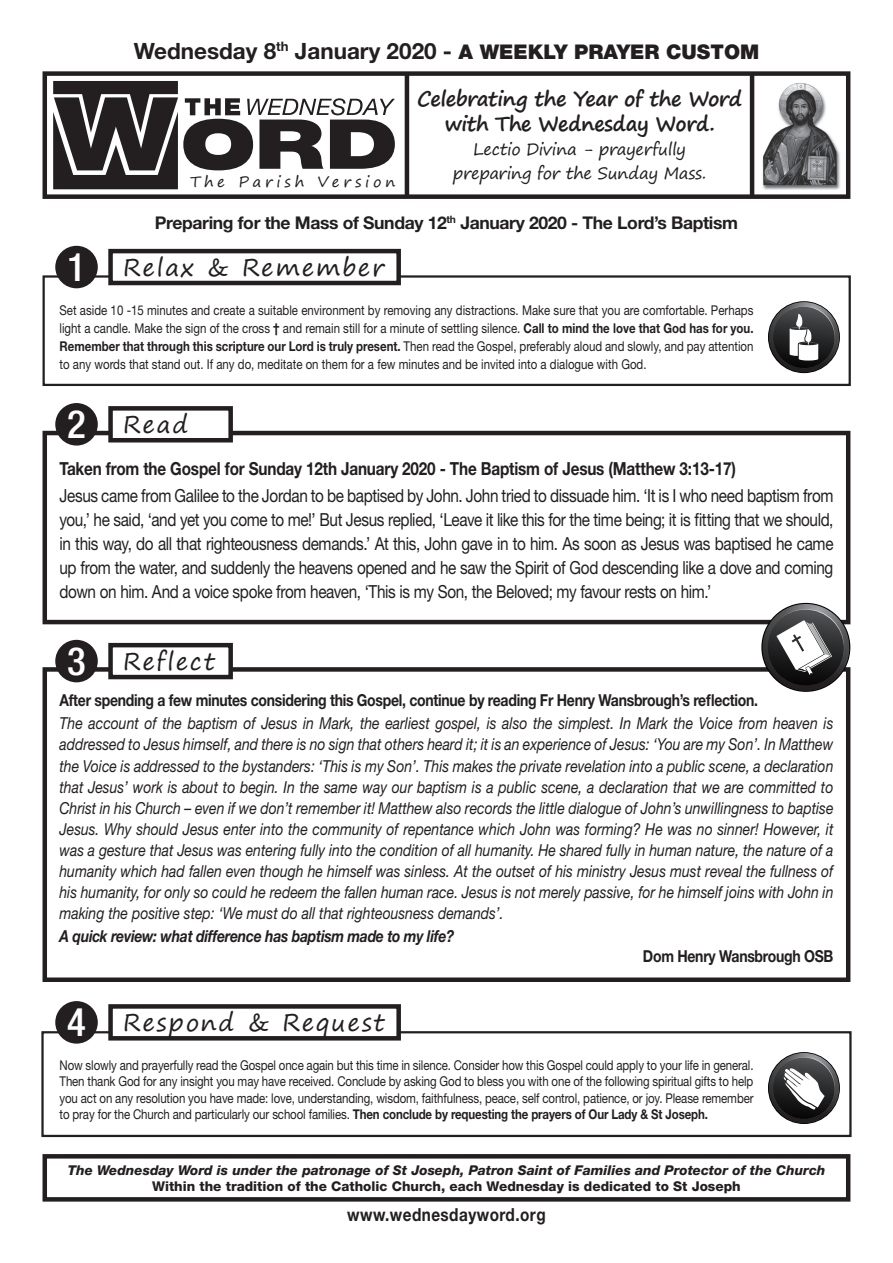
<style>
.page{position:relative;width:893px;height:1263px;background:#fff}
.page>*{position:absolute;margin:0;border:0;box-sizing:border-box;transform-origin:0 0}
.t1{font:24px "Segoe Print";letter-spacing:.07em;color:#231f20}
.t2{font:700 22.5px "Helvetica Neue LT Std";color:#231f20}
.t3{font:700 20.25px/25.5px "Segoe Print";letter-spacing:-.02em;color:#231f20;text-align:center}
.t4{font:18px/24px "Helvetica Neue LT Std";letter-spacing:-.025em;color:#231f20;text-align:justify;scale:.85 1}
.t5{font:700 18px "Helvetica Neue LT Std";letter-spacing:-.01em;color:#231f20;scale:.85 1}
.t6{font:700 18px "Helvetica Neue LT Std";letter-spacing:.03em;color:#231f20;scale:.85 1}
.t7{font:700 17.55px "Helvetica Neue LT Std";letter-spacing:-.02em;color:#231f20}
.t8{font:italic 16.5px/21px "Helvetica Neue LT Std";color:#231f20;text-align:justify;scale:.85 1}
.t9{font:700 16.5px "Helvetica Neue LT Std";letter-spacing:-.02em;color:#231f20;scale:.85 1}
.t10{font:italic 700 16.5px "Helvetica Neue LT Std";letter-spacing:-.02em;color:#231f20;scale:.85 1}
.t11{font:16.5px/24px "Segoe Print";letter-spacing:-.02em;color:#231f20;text-align:center}
.t12{font:15px "Segoe Print";letter-spacing:.25em;color:#231f20}
.t13{font:13.5px/16.2px "Helvetica Neue LT Std";letter-spacing:-.005em;color:#231f20;text-align:justify;scale:.85 1}
.t14{font:italic 800 13.5px "Helvetica Neue LT Std";color:#231f20}
.t15{font:800 13.5px "Helvetica Neue LT Std";color:#231f20}
.s1{font-weight:900;font-size:20.25px}
.s2{font-family:"Helvetica Neue LT Std";font-weight:500;font-stretch:condensed;font-size:39px;color:#fff}
.s3{font-weight:700}
</style>
<div class="page">
<div style="left:43px;top:667px;width:807px;height:315px;border:4px solid #231f20"></div>
<div style="left:111px;top:645px;width:120px;height:32px;background:#fff"></div>
<div style="left:108px;top:643px;width:125px;height:36px;border:4px solid #231f20"></div>
<div style="left:55px;top:640px;width:43px;height:42px;background:#231f20;border-radius:50%"></div>
<div style="left:43px;top:431px;width:807px;height:193px;border:4px solid #231f20"></div>
<div style="left:111px;top:408px;width:120px;height:32px;background:#fff"></div>
<div style="left:108px;top:406px;width:125px;height:36px;border:4px solid #231f20"></div>
<div style="left:55px;top:403px;width:43px;height:43px;background:#231f20;border-radius:50%"></div>
<div style="left:41px;top:1031px;width:811px;height:106px;border:2px solid #231f20"></div>
<div style="left:111px;top:1006px;width:288px;height:32px;background:#fff"></div>
<div style="left:108px;top:1004px;width:293px;height:36px;border:4px solid #231f20"></div>
<div style="left:55px;top:1001px;width:43px;height:43px;background:#231f20;border-radius:50%"></div>
<div style="left:43px;top:275px;width:808px;height:111px;border:2px solid #231f20"></div>
<div style="left:111px;top:251px;width:288px;height:32px;background:#fff"></div>
<div style="left:108px;top:249px;width:293px;height:36px;border:4px solid #231f20"></div>
<div style="left:55px;top:246px;width:43px;height:42px;background:#231f20;border-radius:50%"></div>
<img style="left:762px;top:82px;width:78px;height:108px">
<div style="left:43px;top:71px;width:807px;height:128px;border:4px solid #231f20"></div>
<hr style="left:405px;top:74px;width:4px;height:123px;background:#231f20">
<hr style="left:750px;top:74px;width:4px;height:123px;background:#231f20">
<svg style="left:53px;top:81px;width:342px;height:108px"></svg>
<div style="left:43px;top:1154px;width:807px;height:47px;border:4px solid #231f20"></div>
<svg style="left:769px;top:302px;width:70px;height:70px"></svg>
<svg style="left:773px;top:306px;width:66px;height:66px"></svg>
<svg style="left:769px;top:1053px;width:70px;height:70px"></svg>
<svg style="left:773px;top:1057px;width:66px;height:66px"></svg>
<svg style="left:762px;top:604px;width:87px;height:87px"></svg>
<svg style="left:767px;top:609px;width:82px;height:82px"></svg>
<h2 class="t2" style="left:134px;top:37px;width:627px">Wednesday 8<sup>th</sup> January 2020 - <span class="s1">A WEEKLY PRAYER CUSTOM</span></h2>
<p class="t12" style="left:190px;top:168px;width:207px">The Parish Version</p>
<p class="t3" style="left:417px;top:85px;width:326px">Celebrating the Year of the Word wit h The Wednesday Word.</p>
<p class="t11" style="left:453px;top:137px;width:255px">Lectio Divina - prayerfully preparing for the Sunday Mass.</p>
<p class="t7" style="left:155px;top:211px;width:585px">Preparing for the Mass of Sunday 12<sup>th</sup> January 2020 - The Lord’s Baptism</p>
<h1 class="t1" style="left:67px;top:246px;width:319px"><span class="s2">1</span> Relax &amp; Remember</h1>
<p class="t13" style="left:60px;top:301px;width:818px;line-height:18px">Set aside 10 -15 minutes and create a suitable environment by removing any distractions. Make sure that you are comfortable. Perhaps light a candle. Make the sign of the cross <span class="s3">†</span> and remain still for a minute of settling silence. <span class="s3">Call to mind the love that God has for you.<br>Remember that through this scripture our Lord is truly present.</span> Then read the Gospel, preferably aloud and slowly, and pay attention to any words that stand out. If any do, meditate on them for a few minutes and be invited into a dialogue with God.</p>
<h1 class="t1" style="left:67px;top:403px;width:123px"><span class="s2">2</span> Read</h1>
<p class="t5" style="left:60px;top:458px;width:797px">Taken from the Gospel for Sunday 12th January 2020 - The Baptism of Jesus (Matthew 3:13-17)</p>
<p class="t4" style="left:60px;top:483px;width:912px">Jesus came from Galilee to the Jordan to be baptised by John. John tried to dissuade him. ‘It is I who need baptism from you,’ he said, ‘and yet you come to me!’ But Jesus replied, ‘Leave it like this for the time being; it is fitting that we should, in this way, do all that righteousness demands.’ At this, John gave in to him. As soon as Jesus was baptised he came up from the water, and suddenly the heavens opened and he saw the Spirit of God descending like a dove and coming down on him. And a voice spoke from heaven, ‘This is my Son, the Beloved; my favour rests on him.’</p>
<h1 class="t1" style="left:67px;top:640px;width:149px"><span class="s2">3</span> Reflect</h1>
<p class="t9" style="left:60px;top:690px;width:823px">After spending a few minutes considering this Gospel, continue by reading Fr Henry Wansbrough’s reflection.</p>
<p class="t8" style="left:60px;top:713px;width:912px">The account of the baptism of Jesus in Mark, the earliest gospel, is also the simplest. In Mark the Voice from heaven is addressed to Jesus himself, and there is no sign that others heard it; it is an experience of Jesus: ‘You are my Son’. In Matthew the Voice is addressed to the bystanders: ‘This is my Son’. This makes the private revelation into a public scene, a declaration that Jesus’ work is about to begin. In the same way our baptism is a public scene, a declaration that we are committed to Christ in his Church – even if we don’t remember it! Matthew also records the little dialogue of John’s unwillingness to baptise Jesus. Why should Jesus enter into the community of repentance which John was forming? He was no sinner! However, it was a gesture that Jesus was entering fully into the condition of all humanity. He shared fully in human nature, the nature of a humanity which had fallen even though he himself was sinless. At the outset of his ministry Jesus must reveal the fullness of his humanity, for only so could he redeem the fallen human race. Jesus is not merely passive, for he himself joins with John in making the positive step: ‘We must do all that righteousness demands’.</p>
<p class="t10" style="left:60px;top:925px;width:466px">A quick review: what difference has baptism made to my life?</p>
<p class="t9" style="left:643px;top:946px;width:226px">Dom Henry Wansbrough OSB</p>
<h1 class="t1" style="left:67px;top:1001px;width:319px"><span class="s2">4</span> Respond &amp; Request</h1>
<p class="t13" style="left:60px;top:1057px;width:818px">Now slowly and prayerfully read the Gospel once again but this time in silence. Consider how this Gospel could apply to your life in general.<br>Then thank God for any insight you may have received. Conclude by asking God to bless you with one of the following spiritual gifts to help you act on any resolution you have made: love, understanding, wisdom, faithfulness, peace, self control, patience, or joy. Please remember to pray for the Church and particularly our school families. <span class="s3">Then conclude by requesting the prayers of Our Lady &amp; St Joseph.</span></p>
<p class="t14" style="left:68px;top:1162px;width:759px">The Wednesday Word is under the patronage of St Joseph, Patron Saint of Families and Protector of the Church</p>
<p class="t15" style="left:152px;top:1178px;width:590px">Within the tradition of the Catholic Church, each Wednesday is dedicated to St Joseph</p>
<p class="t6" style="left:347px;top:1203px;width:235px">www.wednesdayword.org</p>
</div>
